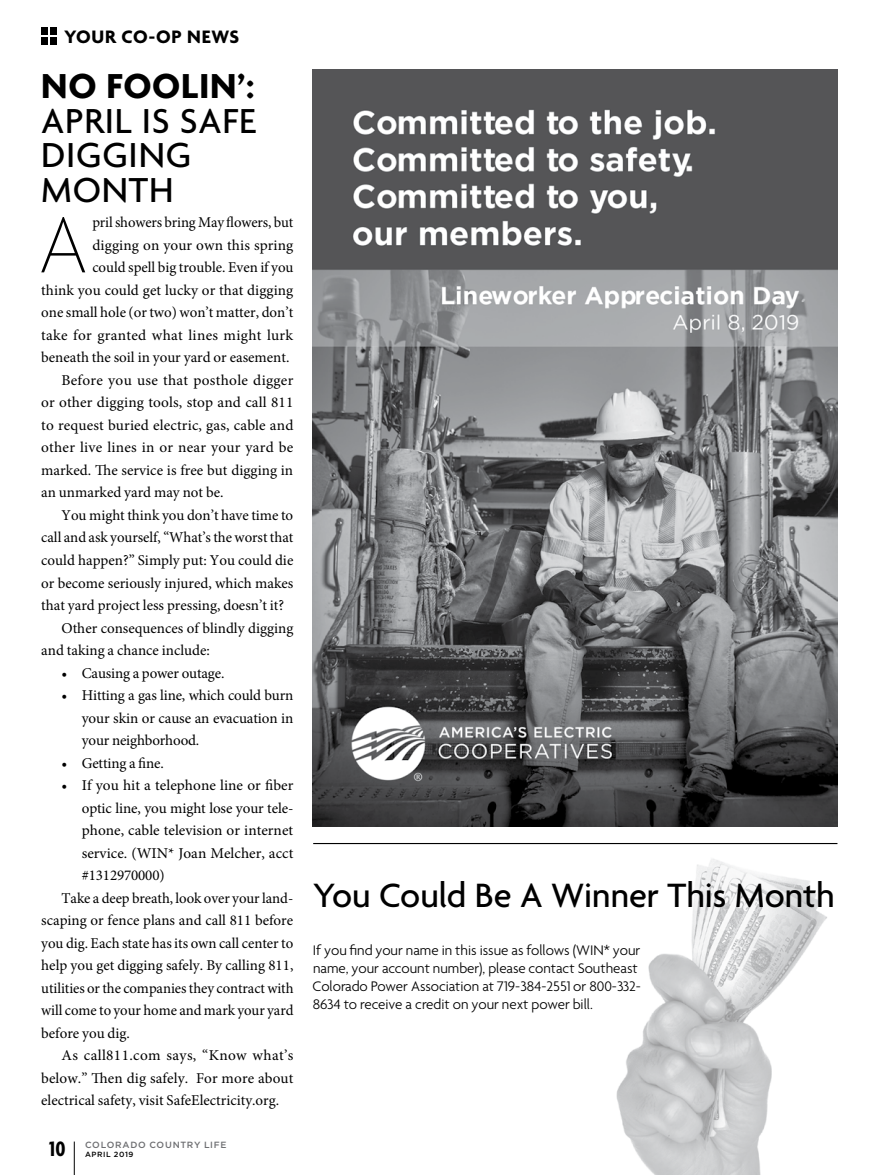
<style>
.page{position:relative;width:878px;height:1175px;background:#fff}
.page>*{position:absolute;margin:0;border:0;box-sizing:border-box;transform-origin:0 0}
.t1{font:100 85.5px "Agenda";color:#000}
.t2{font:500 37.5px/34.5px "Agenda";letter-spacing:.02em;color:#000}
.t3{font:700 37.5px "Agenda";letter-spacing:.02em;color:#000}
.t4{font:500 36.45px "Agenda";color:#000}
.t5{font:700 condensed 22.5px "Agenda";color:#000}
.t6{font:700 19.5px "Agenda";letter-spacing:.03em;color:#000}
.t7{font:15px/22.5px "Minion Pro";color:#000;text-align:justify}
.t8{font:300 15px/18px "Agenda";color:#000}
.t9{font:15px "Minion Pro";letter-spacing:.02em;color:#000}
.t10{font:15px "Minion Pro";letter-spacing:.025em;color:#000}
.t11{font:500 9px "Gotham HTF";letter-spacing:.075em;color:#6d6e71}
.t12{font:500 7.5px "Gotham HTF";letter-spacing:.08em;color:#000}
</style>
<div class="page">
<img style="left:313px;top:70px;width:524px;height:756px">
<img style="left:578px;top:844px;width:259px;height:330px">
<hr style="left:313px;top:843px;width:524px;height:1px;background:#000">
<hr style="left:74px;top:1141px;width:1px;height:33px;background:#000">
<div style="left:50px;top:37px;width:7px;height:7px;background:#000"></div>
<div style="left:50px;top:28px;width:7px;height:7px;background:#000"></div>
<div style="left:41px;top:37px;width:7px;height:7px;background:#000"></div>
<div style="left:41px;top:28px;width:7px;height:7px;background:#000"></div>
<h3 class="t6" style="left:64px;top:26px;width:176px">YOUR CO-OP NEWS</h3>
<h2 class="t3" style="left:41px;top:66px;width:215px">NO FOOLIN’:</h2>
<h2 class="t2" style="left:41px;top:106px;width:216px">APRIL IS SAFE<br>DIGGING<br>MONTH</h2>
<h1 class="t1" style="left:38px;top:199px;width:51px">A</h1>
<p class="t7" style="left:92px;top:211px;width:202px">pril showers bring May flowers, but</p>
<p class="t7" style="left:92px;top:234px;width:202px">digging on your own this spring</p>
<p class="t7" style="left:92px;top:256px;width:203px">could spell big trouble. Even if you</p>
<p class="t7" style="left:41px;top:279px;width:253px">think you could get lucky or that digging</p>
<p class="t7" style="left:41px;top:301px;width:253px">one small hole (or two) won’t matter, don’t</p>
<p class="t9" style="left:41px;top:325px;width:253px">take for granted what lines might lurk</p>
<p class="t7" style="left:41px;top:346px;width:250px">beneath the soil in your yard or easement.</p>
<p class="t9" style="left:62px;top:370px;width:233px">Before you use that posthole digger</p>
<p class="t7" style="left:41px;top:391px;width:254px">or other digging tools, stop and call 811</p>
<p class="t7" style="left:41px;top:414px;width:254px">to request buried electric, gas, cable and</p>
<p class="t7" style="left:41px;top:436px;width:253px">other live lines in or near your yard be</p>
<p class="t7" style="left:41px;top:459px;width:253px">marked. The service is free but digging in</p>
<p class="t7" style="left:41px;top:481px;width:184px">an unmarked yard may not be.</p>
<p class="t7" style="left:62px;top:504px;width:233px">You might think you don’t have time to</p>
<p class="t7" style="left:41px;top:526px;width:253px">call and ask yourself, “What’s the worst that</p>
<p class="t7" style="left:41px;top:549px;width:253px">could happen?” Simply put: You could die</p>
<p class="t7" style="left:41px;top:571px;width:254px">or become seriously injured, which makes</p>
<p class="t7" style="left:41px;top:594px;width:244px">that yard project less pressing, doesn’t it?</p>
<p class="t7" style="left:62px;top:616px;width:233px">Other consequences of blindly digging</p>
<p class="t7" style="left:41px;top:639px;width:170px">and taking a chance include:</p>
<p class="t7" style="left:62px;top:661px;width:164px">• Causing a power outage.</p>
<p class="t7" style="left:82px;top:684px;width:213px;text-indent:-20px">• Hitting a gas line, which could burn your skin or cause an evacuation in your neighborhood.</p>
<p class="t7" style="left:62px;top:751px;width:104px">• Getting a fine.</p>
<p class="t7" style="left:62px;top:774px;width:233px">• If you hit a telephone line or fiber</p>
<p class="t7" style="left:82px;top:796px;width:213px">optic line, you might lose your tele-</p>
<p class="t7" style="left:82px;top:819px;width:213px">phone, cable television or internet</p>
<p class="t7" style="left:82px;top:841px;width:213px">service. (WIN* Joan Melcher, acct</p>
<p class="t7" style="left:82px;top:864px;width:84px">#1312970000)</p>
<p class="t7" style="left:62px;top:886px;width:233px">Take a deep breath, look over your land-</p>
<p class="t7" style="left:41px;top:909px;width:253px">scaping or fence plans and call 811 before</p>
<p class="t7" style="left:41px;top:931px;width:253px">you dig. Each state has its own call center to</p>
<p class="t7" style="left:41px;top:954px;width:254px">help you get digging safely. By calling 811,</p>
<p class="t7" style="left:41px;top:976px;width:254px">utilities or the companies they contract with</p>
<p class="t7" style="left:41px;top:999px;width:254px">will come to your home and mark your yard</p>
<p class="t7" style="left:41px;top:1021px;width:90px">before you dig.</p>
<p class="t10" style="left:62px;top:1045px;width:233px">As call811.com says, “Know what’s</p>
<p class="t7" style="left:41px;top:1066px;width:254px">below.” Then dig safely. For more about</p>
<p class="t7" style="left:41px;top:1089px;width:239px">electrical safety, visit SafeElectricity.org.</p>
<h3 class="t5" style="left:49px;top:1136px;width:18px">10</h3>
<p class="t11" style="left:85px;top:1140px;width:143px">COLORADO COUNTRY LIFE</p>
<p class="t12" style="left:85px;top:1150px;width:50px">APRIL 2019</p>
<h3 class="t4" style="left:313px;top:875px;width:523px">You Could Be A Winner This Month</h3>
<p class="t8" style="left:312px;top:941px;width:330px">If you find your name in this issue as follows (WIN* your name, your account number), please contact Southeast Colorado Power Association at 719-384-2551 or 800-332- 8634 to receive a credit on your next power bill.</p>
</div>
